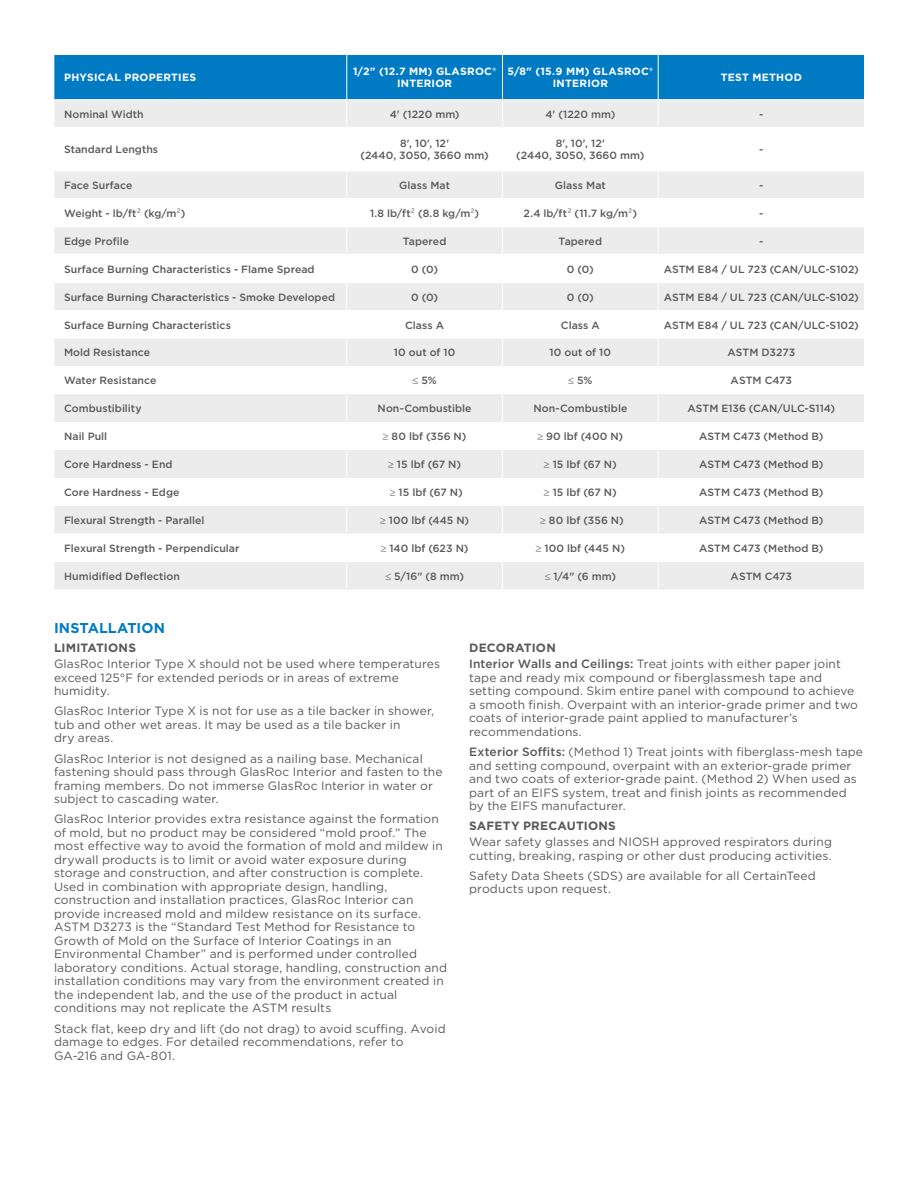
<style>
.page{position:relative;width:918px;height:1188px;background:#fff}
.page>*{position:absolute;margin:0;border:0;box-sizing:border-box;transform-origin:0 0}
.t1{font:700 14.25px "Gotham";letter-spacing:.005em;color:#007bc3}
.t2{font:12px/13.5px "Gotham";letter-spacing:.01em;color:#58595b}
.t3{font:700 12px "Gotham";letter-spacing:.015em;color:#58595b}
.t4{font:500 10.5px/12px "Gotham";color:#58595b;text-align:center}
.t5{font:700 10.5px/12px "Gotham";letter-spacing:.025em;color:#fff;text-align:center}
.s1{font-weight:400}
.s2{font-weight:700}
.s3{font-weight:500}
</style>
<div class="page">
<div style="left:54px;top:562px;width:810px;height:28px;background:#ececed"></div>
<svg style="left:54px;top:171px;width:810px;height:363px;fill:#ececed"></svg>
<svg style="left:54px;top:55px;width:810px;height:72px;background:#5ca7d3"></svg>
<svg style="left:346px;top:171px;width:1px;height:419px"></svg>
<svg style="left:502px;top:171px;width:1px;height:419px"></svg>
<svg style="left:658px;top:171px;width:1px;height:419px"></svg>
<hr style="left:54px;top:198px;width:293px;height:1px;background:#fff">
<hr style="left:347px;top:198px;width:155px;height:1px;background:#fff">
<hr style="left:502px;top:198px;width:156px;height:1px;background:#fff">
<hr style="left:658px;top:198px;width:206px;height:1px;background:#fff">
<hr style="left:54px;top:226px;width:293px;height:1px;background:#fff">
<hr style="left:347px;top:226px;width:155px;height:1px;background:#fff">
<hr style="left:502px;top:226px;width:156px;height:1px;background:#fff">
<hr style="left:658px;top:226px;width:206px;height:1px;background:#fff">
<hr style="left:54px;top:254px;width:293px;height:1px;background:#fff">
<hr style="left:347px;top:254px;width:155px;height:1px;background:#fff">
<hr style="left:502px;top:254px;width:156px;height:1px;background:#fff">
<hr style="left:658px;top:254px;width:206px;height:1px;background:#fff">
<hr style="left:54px;top:282px;width:293px;height:1px;background:#fff">
<hr style="left:347px;top:282px;width:155px;height:1px;background:#fff">
<hr style="left:502px;top:282px;width:156px;height:1px;background:#fff">
<hr style="left:658px;top:282px;width:206px;height:1px;background:#fff">
<p class="t5" style="left:64px;top:72px;width:134px">PHYSICAL PROPERTIES</p>
<p class="t5" style="left:353px;top:66px;width:145px">1/2" (12.7 MM) GLASROC®<br>INTERIOR</p>
<p class="t5" style="left:508px;top:65px;width:147px">5/8" (15.9 MM) GLASROC®<br>INTERIOR</p>
<p class="t5" style="left:721px;top:72px;width:83px">TEST METHOD</p>
<p class="t4" style="left:64px;top:108px;width:81px">Nominal Width</p>
<p class="t4" style="left:390px;top:108px;width:71px">4' (1220 mm)</p>
<p class="t4" style="left:545px;top:108px;width:71px">4' (1220 mm)</p>
<p class="t4" style="left:759px;top:108px;width:6px">-</p>
<p class="t4" style="left:64px;top:144px;width:96px">Standard Lengths</p>
<p class="t4" style="left:361px;top:138px;width:130px">8', 10', 12'<br>(2440, 3050, 3660 mm)</p>
<p class="t4" style="left:516px;top:138px;width:130px">8', 10', 12'<br>(2440, 3050, 3660 mm)</p>
<p class="t4" style="left:759px;top:144px;width:6px">-</p>
<p class="t4" style="left:64px;top:179px;width:70px">Face Surface</p>
<p class="t4" style="left:399px;top:179px;width:52px">Glass Mat</p>
<p class="t4" style="left:555px;top:179px;width:52px">Glass Mat</p>
<p class="t4" style="left:759px;top:179px;width:6px">-</p>
<p class="t4" style="left:64px;top:207px;width:123px">Weight - lb/ft<span class="s1">²</span> (kg/m<span class="s1">²</span>)</p>
<p class="t4" style="left:370px;top:207px;width:111px">1.8 lb/ft<span class="s1">²</span> (8.8 kg/m<span class="s1">²</span>)</p>
<p class="t4" style="left:524px;top:207px;width:115px">2.4 lb/ft<span class="s1">²</span> (11.7 kg/m<span class="s1">²</span>)</p>
<p class="t4" style="left:759px;top:207px;width:6px">-</p>
<p class="t4" style="left:64px;top:235px;width:66px">Edge Profile</p>
<p class="t4" style="left:403px;top:235px;width:45px">Tapered</p>
<p class="t4" style="left:559px;top:235px;width:45px">Tapered</p>
<p class="t4" style="left:759px;top:235px;width:6px">-</p>
<p class="t4" style="left:64px;top:263px;width:252px">Surface Burning Characteristics - Flame Spread</p>
<p class="t4" style="left:411px;top:263px;width:28px">0 (0)</p>
<p class="t4" style="left:567px;top:263px;width:28px">0 (0)</p>
<p class="t4" style="left:664px;top:263px;width:197px">ASTM E84 / UL 723 (CAN/ULC-S102)</p>
<p class="t4" style="left:64px;top:291px;width:272px">Surface Burning Characteristics - Smoke Developed</p>
<p class="t4" style="left:411px;top:291px;width:28px">0 (0)</p>
<p class="t4" style="left:567px;top:291px;width:28px">0 (0)</p>
<p class="t4" style="left:664px;top:291px;width:197px">ASTM E84 / UL 723 (CAN/ULC-S102)</p>
<p class="t4" style="left:64px;top:319px;width:168px">Surface Burning Characteristics</p>
<p class="t4" style="left:405px;top:319px;width:40px">Class A</p>
<p class="t4" style="left:561px;top:319px;width:40px">Class A</p>
<p class="t4" style="left:664px;top:319px;width:197px">ASTM E84 / UL 723 (CAN/ULC-S102)</p>
<p class="t4" style="left:64px;top:347px;width:88px">Mold Resistance</p>
<p class="t4" style="left:394px;top:347px;width:63px">10 out of 10</p>
<p class="t4" style="left:550px;top:347px;width:63px">10 out of 10</p>
<p class="t4" style="left:728px;top:347px;width:69px">ASTM D3273</p>
<p class="t4" style="left:64px;top:375px;width:94px">Water Resistance</p>
<p class="t4" style="left:413px;top:375px;width:26px">≤ 5%</p>
<p class="t4" style="left:568px;top:375px;width:26px">≤ 5%</p>
<p class="t4" style="left:731px;top:375px;width:63px">ASTM C473</p>
<p class="t4" style="left:64px;top:402px;width:79px">Combustibility</p>
<p class="t4" style="left:378px;top:402px;width:95px">Non-Combustible</p>
<p class="t4" style="left:533px;top:402px;width:95px">Non-Combustible</p>
<p class="t4" style="left:688px;top:402px;width:149px">ASTM E136 (CAN/ULC-S114)</p>
<p class="t4" style="left:64px;top:430px;width:45px">Nail Pull</p>
<p class="t4" style="left:383px;top:430px;width:85px">≥ 80 lbf (356 N)</p>
<p class="t4" style="left:537px;top:430px;width:87px">≥ 90 lbf (400 N)</p>
<p class="t4" style="left:699px;top:430px;width:126px">ASTM C473 (Method B)</p>
<p class="t4" style="left:64px;top:458px;width:110px">Core Hardness - End</p>
<p class="t4" style="left:388px;top:458px;width:74px">≥ 15 lbf (67 N)</p>
<p class="t4" style="left:544px;top:458px;width:74px">≥ 15 lbf (67 N)</p>
<p class="t4" style="left:699px;top:458px;width:126px">ASTM C473 (Method B)</p>
<p class="t4" style="left:64px;top:486px;width:117px">Core Hardness - Edge</p>
<p class="t4" style="left:390px;top:486px;width:74px">≥ 15 lbf (67 N)</p>
<p class="t4" style="left:544px;top:486px;width:74px">≥ 15 lbf (67 N)</p>
<p class="t4" style="left:699px;top:486px;width:126px">ASTM C473 (Method B)</p>
<p class="t4" style="left:64px;top:514px;width:142px">Flexural Strength - Parallel</p>
<p class="t4" style="left:380px;top:514px;width:91px">≥ 100 lbf (445 N)</p>
<p class="t4" style="left:540px;top:514px;width:85px">≥ 80 lbf (356 N)</p>
<p class="t4" style="left:699px;top:514px;width:126px">ASTM C473 (Method B)</p>
<p class="t4" style="left:64px;top:542px;width:177px">Flexural Strength - Perpendicular</p>
<p class="t4" style="left:381px;top:542px;width:89px">≥ 140 lbf (623 N)</p>
<p class="t4" style="left:536px;top:542px;width:91px">≥ 100 lbf (445 N)</p>
<p class="t4" style="left:699px;top:542px;width:126px">ASTM C473 (Method B)</p>
<p class="t4" style="left:64px;top:570px;width:117px">Humidified Deflection</p>
<p class="t4" style="left:385px;top:570px;width:80px">≤ 5/16" (8 mm)</p>
<p class="t4" style="left:545px;top:570px;width:73px">≤ 1/4" (6 mm)</p>
<p class="t4" style="left:731px;top:570px;width:63px">ASTM C473</p>
<p class="t1" style="left:54px;top:619px;width:113px">INSTALLATION</p>
<p class="t3" style="left:54px;top:640px;width:84px">LIMITATIONS</p>
<p class="t2" style="left:54px;top:657px;width:388px">GlasRoc Interior Type X should not be used where temperatures exceed 125°F for extended periods or in areas of extreme humidity.</p>
<p class="t2" style="left:54px;top:704px;width:382px">GlasRoc Interior Type X is not for use as a tile backer in shower, tub and other wet areas. It may be used as a tile backer in<br>dry areas.</p>
<p class="t2" style="left:54px;top:751px;width:390px">GlasRoc Interior is not designed as a nailing base. Mechanical fastening should pass through GlasRoc Interior and fasten to the framing members. Do not immerse GlasRoc Interior in water or subject to cascading water.</p>
<p class="t2" style="left:54px;top:812px;width:395px">GlasRoc Interior provides extra resistance against the formation of mold, but no product may be considered “mold proof.” The most effective way to avoid the formation of mold and mildew in drywall products is to limit or avoid water exposure during storage and construction, and after construction is complete.<br>Used in combination with appropriate design, handling, construction and installation practices, GlasRoc Interior can provide increased mold and mildew resistance on its surface.<br>ASTM D3273 is the “Standard Test Method for Resistance to Growth of Mold on the Surface of Interior Coatings in an Environmental Chamber” and is performed under controlled laboratory conditions. Actual storage, handling, construction and installation conditions may vary from the environment created in the independent lab, and the use of the product in actual conditions may not replicate the ASTM results</p>
<p class="t2" style="left:54px;top:1021px;width:393px">Stack flat, keep dry and lift (do not drag) to avoid scuffing. Avoid damage to edges. For detailed recommendations, refer to<br>GA-216 and GA-801.</p>
<p class="t2" style="left:469px;top:640px;width:373px;line-height:15.8px"><span class="s2">DECORATION<br></span><span class="s3">Interior Walls and Ceilings:</span> Treat joints with either paper joint</p>
<p class="t2" style="left:469px;top:671px;width:390px">tape and ready mix compound or fiberglassmesh tape and setting compound. Skim entire panel with compound to achieve a smooth finish. Overpaint with an interior-grade primer and two coats of interior-grade paint applied to manufacturer’s recommendations.</p>
<p class="t2" style="left:469px;top:745px;width:395px"><span class="s3">Exterior Soffits:</span> (Method 1) Treat joints with fiberglass-mesh tape and setting compound, overpaint with an exterior-grade primer and two coats of exterior-grade paint. (Method 2) When used as part of an EIFS system, treat and finish joints as recommended by the EIFS manufacturer.</p>
<p class="t3" style="left:469px;top:818px;width:148px">SAFETY PRECAUTIONS</p>
<p class="t2" style="left:469px;top:835px;width:364px">Wear safety glasses and NIOSH approved respirators during cutting, breaking, rasping or other dust producing activities.</p>
<p class="t2" style="left:469px;top:869px;width:348px">Safety Data Sheets (SDS) are available for all CertainTeed products upon request.</p>
</div>
